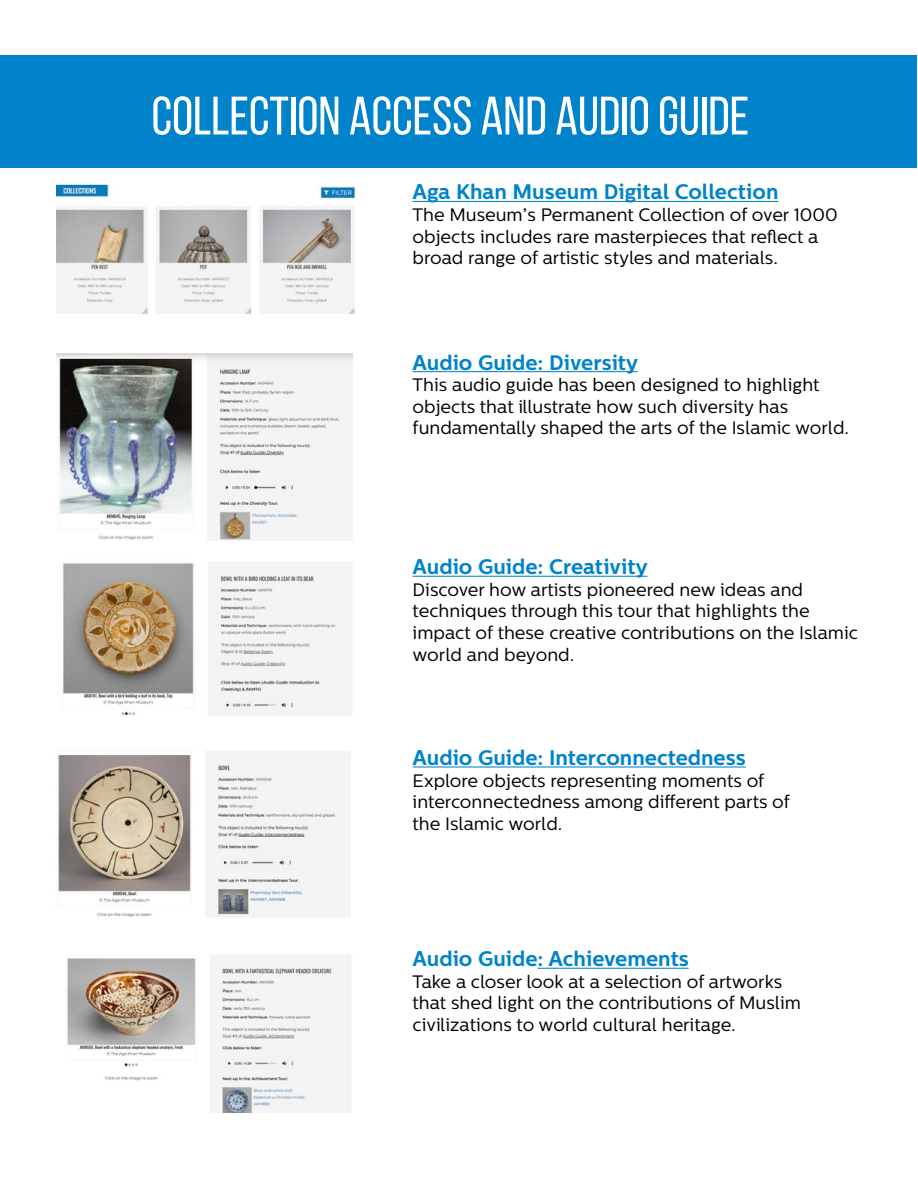
<style>
.page{position:relative;width:918px;height:1188px;background:#fff}
.page>*{position:absolute;margin:0;border:0;box-sizing:border-box;transform-origin:0 0}
.t1{font:54px "Bebas Neue";color:#fff}
.t2{font:700 21px "Centrale Sans";color:#0083ca}
.t3{font:18px/21.6px "Centrale Sans";color:#000}
</style>
<div class="page">
<div style="left:1px;top:55px;width:916px;height:113px;background:#0083ca"></div>
<img style="left:58px;top:751px;width:293px;height:167px">
<hr style="left:413px;top:766px;width:333px;height:2px;background:#0083ca">
<hr style="left:413px;top:201px;width:366px;height:1px;background:#0083ca">
<img style="left:56px;top:184px;width:299px;height:129px">
<hr style="left:413px;top:371px;width:225px;height:1px;background:#0083ca">
<img style="left:56px;top:354px;width:297px;height:187px">
<hr style="left:413px;top:576px;width:234px;height:1px;background:#0083ca">
<hr style="left:538px;top:968px;width:151px;height:1px;background:#0083ca">
<img style="left:63px;top:562px;width:288px;height:153px">
<img style="left:67px;top:955px;width:284px;height:157px">
<h1 class="t1" style="left:152px;top:87px;width:599px">COLLECTION ACCESS AND AUDIO GUIDE</h1>
<p class="t2" style="left:413px;top:179px;width:367px">Aga Khan Museum Digital Collection</p>
<p class="t3" style="left:413px;top:204px;width:427px">The Museum’s Permanent Collection of over 1000 objects includes rare masterpieces that reflect a broad range of artistic styles and materials.</p>
<p class="t2" style="left:413px;top:350px;width:227px">Audio Guide: Diversity</p>
<p class="t3" style="left:413px;top:374px;width:438px">This audio guide has been designed to highlight objects that illustrate how such diversity has fundamentally shaped the arts of the Islamic world.</p>
<p class="t2" style="left:413px;top:554px;width:237px">Audio Guide: Creativity</p>
<p class="t3" style="left:413px;top:579px;width:447px">Discover how artists pioneered new ideas and techniques through this tour that highlights the impact of these creative contributions on the Islamic world and beyond.</p>
<p class="t2" style="left:413px;top:745px;width:335px">Audio Guide: Interconnectedness</p>
<p class="t3" style="left:413px;top:770px;width:379px">Explore objects representing moments of interconnectedness among different parts of the Islamic world.</p>
<p class="t2" style="left:413px;top:946px;width:278px">Audio Guide: Achievements</p>
<p class="t3" style="left:413px;top:971px;width:390px">Take a closer look at a selection of artworks that shed light on the contributions of Muslim civilizations to world cultural heritage.</p>
</div>
